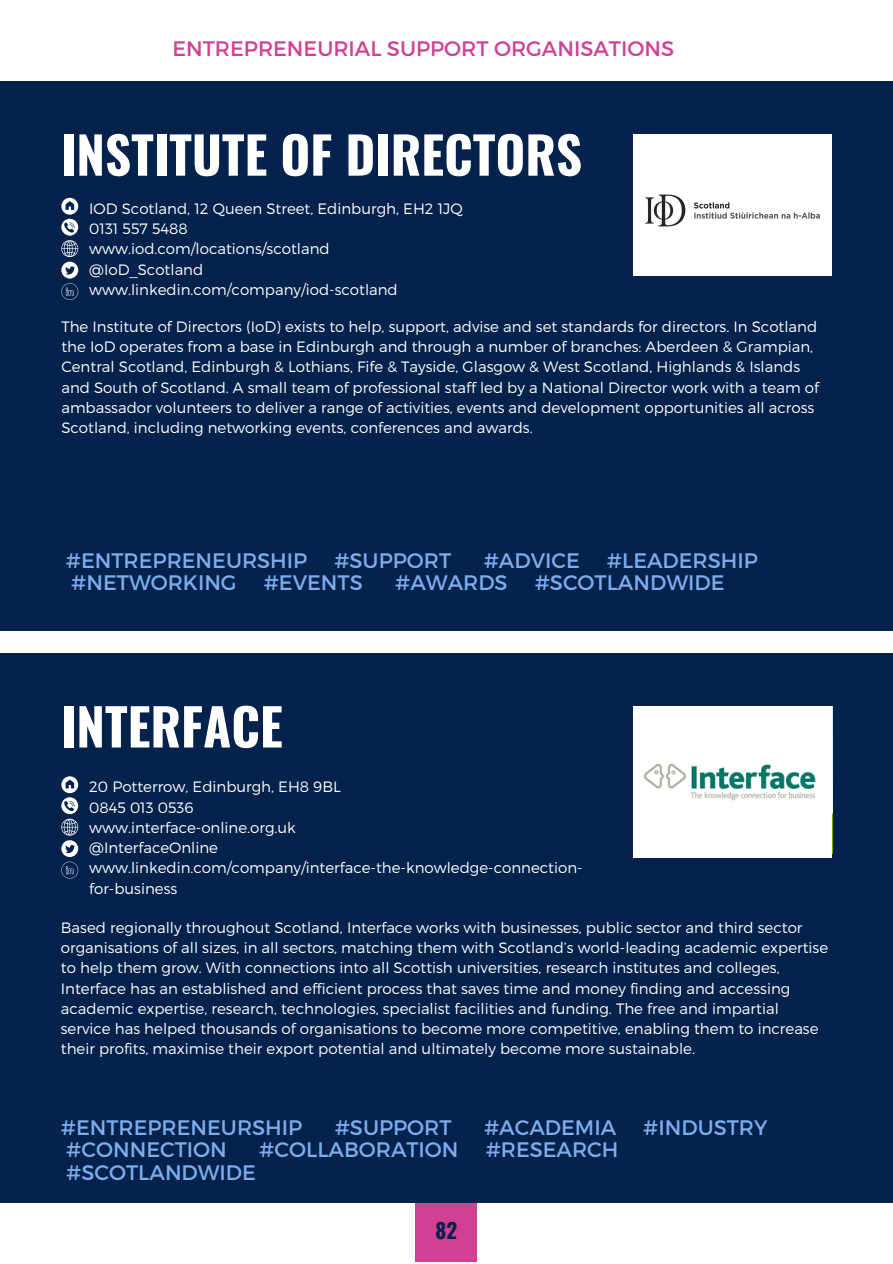
<style>
.page{position:relative;width:893px;height:1264px;background:#fff}
.page>*{position:absolute;margin:0;border:0;box-sizing:border-box;transform-origin:0 0}
.t1{font:700 51px "Oswald";color:#fff}
.t2{font:21px "Montserrat";color:#7eaded}
.t3{font:21px "Montserrat";color:#d14093}
.t4{font:700 21px "Oswald";color:#04224c}
.t5{font:300 15px/20.2px "Montserrat";color:#fff}
</style>
<div class="page">
<div style="left:0;top:81px;width:892px;height:549px;background:#04224c"></div>
<div style="left:415px;top:1200px;width:62px;height:62px;background:#d14093"></div>
<div style="left:0;top:652px;width:892px;height:550px;background:#04224c"></div>
<svg style="left:61px;top:198px;width:17px;height:102px"></svg>
<svg style="left:61px;top:776px;width:17px;height:102px"></svg>
<div style="left:633px;top:706px;width:199px;height:151px;background:#fff"></div>
<div style="left:633px;top:135px;width:199px;height:141px;background:#fff"></div>
<img style="left:645px;top:194px;width:175px;height:33px">
<img style="left:643px;top:763px;width:173px;height:38px">
<p class="t3" style="left:172px;top:35px;width:503px">ENTREPRENEURIAL SUPPORT ORGANISATIONS</p>
<p class="t1" style="left:61px;top:115px;width:522px">INSTITUTE OF DIRECTORS</p>
<p class="t5" style="left:89px;top:198px;width:375px">IOD Scotland, 12 Queen Street, Edinburgh, EH2 1JQ</p>
<p class="t5" style="left:89px;top:218px;width:100px">0131 557 5488</p>
<p class="t5" style="left:89px;top:238px;width:242px">www.iod.com/locations/scotland</p>
<p class="t5" style="left:89px;top:258px;width:115px">@IoD_Scotland</p>
<p class="t5" style="left:89px;top:278px;width:310px">www.linkedin.com/company/iod-scotland</p>
<p class="t5" style="left:61px;top:315px;width:759px">The Institute of Directors (IoD) exists to help, support, advise and set standards for directors. In Scotland the IoD operates from a base in Edinburgh and through a number of branches: Aberdeen &amp; Grampian, Central Scotland, Edinburgh &amp; Lothians, Fife &amp; Tayside, Glasgow &amp; West Scotland, Highlands &amp; Islands and South of Scotland. A small team of professional staff led by a National Director work with a team of ambassador volunteers to deliver a range of activities, events and development opportunities all across Scotland, including networking events, conferences and awards.</p>
<p class="t2" style="left:66px;top:546px;width:243px">#ENTREPRENEURSHIP</p>
<p class="t2" style="left:334px;top:546px;width:118px">#SUPPORT</p>
<p class="t2" style="left:483px;top:546px;width:98px">#ADVICE</p>
<p class="t2" style="left:607px;top:546px;width:152px">#LEADERSHIP</p>
<p class="t2" style="left:71px;top:569px;width:167px">#NETWORKING</p>
<p class="t2" style="left:264px;top:569px;width:100px">#EVENTS</p>
<p class="t2" style="left:395px;top:569px;width:114px">#AWARDS</p>
<p class="t2" style="left:534px;top:569px;width:191px">#SCOTLANDWIDE</p>
<p class="t1" style="left:61px;top:686px;width:223px">INTERFACE</p>
<p class="t5" style="left:89px;top:776px;width:253px">20 Potterrow, Edinburgh, EH8 9BL</p>
<p class="t5" style="left:89px;top:796px;width:106px">0845 013 0536</p>
<p class="t5" style="left:89px;top:816px;width:208px">www.interface-online.org.uk</p>
<p class="t5" style="left:89px;top:836px;width:130px">@InterfaceOnline</p>
<p class="t5" style="left:89px;top:857px;width:495px">www.linkedin.com/company/interface-the-knowledge-connection&shy;for-business</p>
<p class="t5" style="left:61px;top:916px;width:768px">Based regionally throughout Scotland, Interface works with businesses, public sector and third sector organisations of all sizes, in all sectors, matching them with Scotland’s world-leading academic expertise to help them grow. With connections into all Scottish universities, research institutes and colleges, Interface has an established and efficient process that saves time and money finding and accessing academic expertise, research, technologies, specialist facilities and funding. The free and impartial service has helped thousands of organisations to become more competitive, enabling them to increase their profits, maximise their export potential and ultimately become more sustainable.</p>
<p class="t2" style="left:61px;top:1113px;width:243px">#ENTREPRENEURSHIP</p>
<p class="t2" style="left:335px;top:1113px;width:118px">#SUPPORT</p>
<p class="t2" style="left:484px;top:1113px;width:133px">#ACADEMIA</p>
<p class="t2" style="left:643px;top:1113px;width:126px">#INDUSTRY</p>
<p class="t2" style="left:66px;top:1135px;width:162px">#CONNECTION</p>
<p class="t2" style="left:259px;top:1135px;width:201px">#COLLABORATION</p>
<p class="t2" style="left:485px;top:1135px;width:134px">#RESEARCH</p>
<p class="t2" style="left:66px;top:1158px;width:191px">#SCOTLANDWIDE</p>
<p class="t4" style="left:435px;top:1214px;width:23px">82</p>
</div>
